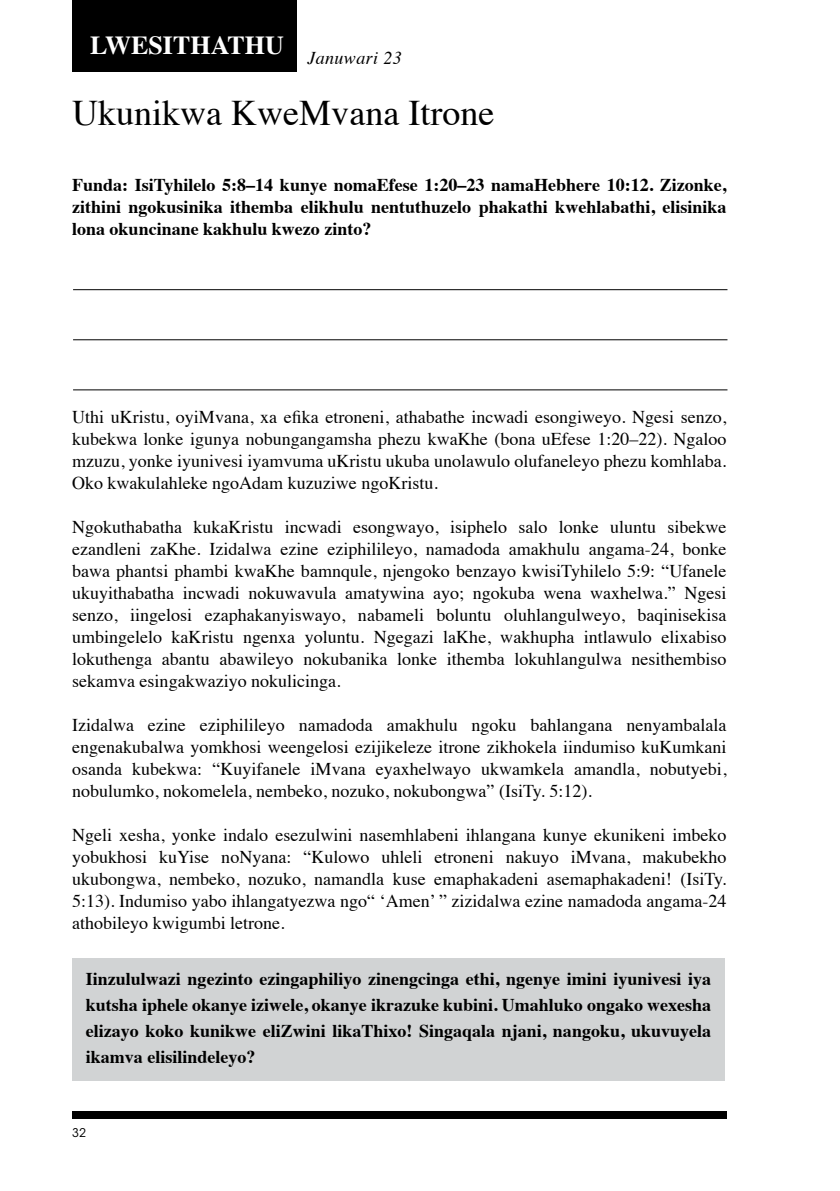
<style>
.page{position:relative;width:840px;height:1191px;background:#fff}
.page>*{position:absolute;margin:0;border:0;box-sizing:border-box;transform-origin:0 0}
.t1{font:36px "Times";color:#000}
.t2{font:700 26px "Times";color:#fff}
.t3{font:18px/22px "Times";color:#000;text-align:justify}
.t4{font:700 18px/26px "Times";color:#000;text-align:justify}
.t5{font:italic 18px "Times";letter-spacing:.02em;color:#000}
.t6{font:12px "ITC Avant Garde Std";color:#000}
</style>
<div class="page">
<div style="left:72px;top:1111px;width:654px;height:8px;background:#000"></div>
<div style="left:72px;top:0;width:225px;height:71px;background:#000"></div>
<hr style="left:73px;top:289px;width:654px;height:1px;background:#000">
<hr style="left:73px;top:339px;width:654px;height:1px;background:#000">
<hr style="left:73px;top:389px;width:654px;height:1px;background:#000">
<div style="left:72px;top:958px;width:652px;height:123px;background:#d1d3d4"></div>
<h2 class="t2" style="left:90px;top:20px;width:195px">LWESITHATHU</h2>
<p class="t5" style="left:307px;top:42px;width:96px">Januwari 23</p>
<h1 class="t1" style="left:72px;top:80px;width:423px">Ukunikwa KweMvana Itrone</h1>
<p class="t4" style="left:72px;top:172px;width:655px;line-height:22px">Funda: IsiTyhilelo 5:8–14 kunye nomaEfese 1:20–23 namaHebhere 10:12. Zizonke, zithini ngokusinika ithemba elikhulu nentuthuzelo phakathi kwehlabathi, elisinika lona okuncinane kakhulu kwezo zinto?</p>
<p class="t3" style="left:72px;top:405px;width:655px">Uthi uKristu, oyiMvana, xa efika etroneni, athabathe incwadi esongiweyo. Ngesi senzo, kubekwa lonke igunya nobungangamsha phezu kwaKhe (bona uEfese 1:20–22). Ngaloo mzuzu, yonke iyunivesi iyamvuma uKristu ukuba unolawulo olufaneleyo phezu komhlaba.<br>Oko kwakulahleke ngoAdam kuzuziwe ngoKristu.</p>
<p class="t3" style="left:72px;top:515px;width:655px">Ngokuthabatha kukaKristu incwadi esongwayo, isiphelo salo lonke uluntu sibekwe ezandleni zaKhe. Izidalwa ezine eziphilileyo, namadoda amakhulu angama-24, bonke bawa phantsi phambi kwaKhe bamnqule, njengoko benzayo kwisiTyhilelo 5:9: “Ufanele ukuyithabatha incwadi nokuwavula amatywina ayo; ngokuba wena waxhelwa.” Ngesi senzo, iingelosi ezaphakanyiswayo, nabameli boluntu oluhlangulweyo, baqinisekisa umbingelelo kaKristu ngenxa yoluntu. Ngegazi laKhe, wakhupha intlawulo elixabiso lokuthenga abantu abawileyo nokubanika lonke ithemba lokuhlangulwa nesithembiso sekamva esingakwaziyo nokulicinga.</p>
<p class="t3" style="left:72px;top:713px;width:655px">Izidalwa ezine eziphilileyo namadoda amakhulu ngoku bahlangana nenyambalala engenakubalwa yomkhosi weengelosi ezijikeleze itrone zikhokela iindumiso kuKumkani osanda kubekwa: “Kuyifanele iMvana eyaxhelwayo ukwamkela amandla, nobutyebi, nobulumko, nokomelela, nembeko, nozuko, nokubongwa” (IsiTy. 5:12).</p>
<p class="t3" style="left:72px;top:823px;width:655px">Ngeli xesha, yonke indalo esezulwini nasemhlabeni ihlangana kunye ekunikeni imbeko yobukhosi kuYise noNyana: “Kulowo uhleli etroneni nakuyo iMvana, makubekho ukubongwa, nembeko, nozuko, namandla kuse emaphakadeni asemaphakadeni! (IsiTy.<br>5:13). Indumiso yabo ihlangatyezwa ngo“ ‘Amen’ ” zizidalwa ezine namadoda angama-24 athobileyo kwigumbi letrone.</p>
<p class="t4" style="left:86px;top:964px;width:626px">Iinzululwazi ngezinto ezingaphiliyo zinengcinga ethi, ngenye imini iyunivesi iya kutsha iphele okanye iziwele, okanye ikrazuke kubini. Umahluko ongako wexesha elizayo koko kunikwe eliZwini likaThixo! Singaqala njani, nangoku, ukuvuyela ikamva elisilindeleyo?</p>
<p class="t6" style="left:72px;top:1125px;width:15px">32</p>
</div>
